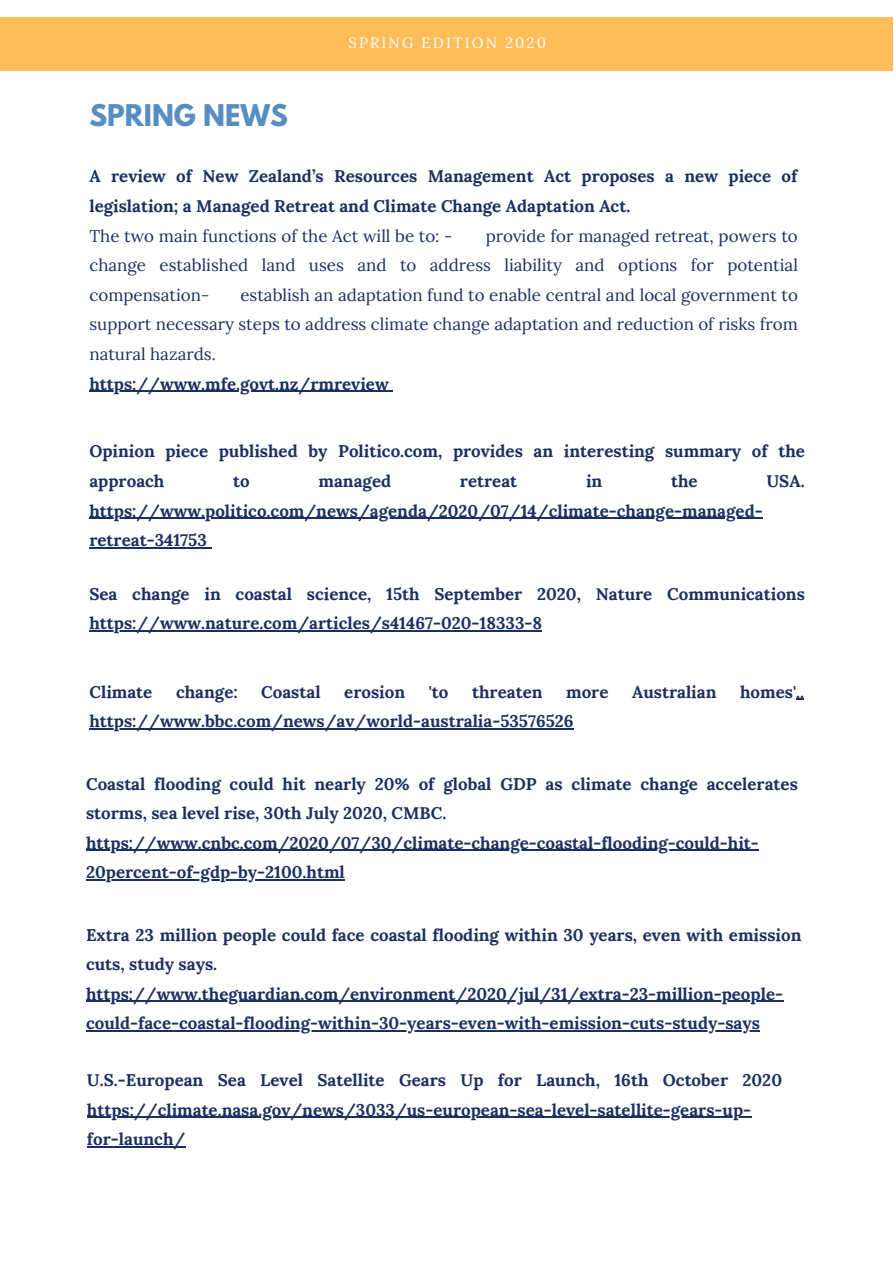
<style>
.page{position:relative;width:894px;height:1264px;background:#fff}
.page>*{position:absolute;margin:0;border:0;box-sizing:border-box;transform-origin:0 0}
.t1{font:700 26.55px "League Spartan";color:#568dc3}
.t2{font:700 16.95px/29.5px "Lora";color:#1b3062}
.t3{font:16.95px/29.5px "Lora";color:#1b3062;text-align:justify}
.t4{font:14.85px "Lora";letter-spacing:.14em;color:#fff}
</style>
<div class="page">
<div style="left:0;top:17px;width:892px;height:53px;background:#ffbd59"></div>
<hr style="left:89px;top:390px;width:299px;height:1px;background:#1b3062">
<hr style="left:89px;top:517px;width:673px;height:1px;background:#1b3062">
<hr style="left:89px;top:547px;width:118px;height:1px;background:#1b3062">
<hr style="left:89px;top:630px;width:453px;height:1px;background:#1b3062">
<hr style="left:89px;top:728px;width:484px;height:1px;background:#1b3062">
<hr style="left:86px;top:850px;width:672px;height:1px;background:#1b3062">
<hr style="left:86px;top:879px;width:259px;height:1px;background:#1b3062">
<hr style="left:86px;top:1000px;width:696px;height:1px;background:#1b3062">
<hr style="left:86px;top:1030px;width:673px;height:1px;background:#1b3062">
<hr style="left:87px;top:1116px;width:664px;height:1px;background:#1b3062">
<hr style="left:87px;top:1146px;width:98px;height:1px;background:#1b3062">
<h1 class="t1" style="left:89px;top:102px;width:200px">SPRING NEWS</h1>
<p class="t4" style="left:348px;top:33px;width:199px">SPRING EDITION 2020</p>
<p class="t2" style="left:89px;top:161px;width:709px">A review of New Zealand’s Resources Management Act proposes a new piece of legislation; a Managed Retreat and Climate Change Adaptation Act.</p>
<p class="t3" style="left:89px;top:220px;width:364px">The two main functions of the Act will be to: -</p>
<p class="t3" style="left:89px;top:220px;width:709px;text-indent:396px">provide for managed retreat, powers to change established land uses and to address liability and options for potential compensation-</p>
<p class="t3" style="left:89px;top:280px;width:709px;text-indent:151px">establish an adaptation fund to enable central and local government to support necessary steps to address climate change adaptation and reduction of risks from natural hazards.</p>
<p class="t2" style="left:89px;top:368px;width:301px">https://www.mfe.govt.nz/rmreview</p>
<p class="t2" style="left:89px;top:436px;width:716px">Opinion piece published by Politico.com, provides an interesting summary of the approach</p>
<p class="t2" style="left:233px;top:466px;width:18px">to</p>
<p class="t2" style="left:318px;top:466px;width:74px">managed</p>
<p class="t2" style="left:460px;top:466px;width:59px">retreat</p>
<p class="t2" style="left:586px;top:466px;width:18px">in</p>
<p class="t2" style="left:671px;top:466px;width:28px">the</p>
<p class="t2" style="left:766px;top:466px;width:40px">USA.</p>
<p class="t2" style="left:89px;top:495px;width:674px">https://www.politico.com/news/agenda/2020/07/14/climate-change-managed&shy;retreat-341753</p>
<p class="t2" style="left:89px;top:578px;width:716px">Sea change in coastal science, 15th September 2020, Nature Communications https://www.nature.com/articles/s41467-020-18333-8</p>
<p class="t2" style="left:89px;top:676px;width:64px">Climate</p>
<p class="t2" style="left:176px;top:676px;width:63px">change:</p>
<p class="t2" style="left:261px;top:676px;width:61px">Coastal</p>
<p class="t2" style="left:344px;top:676px;width:62px">erosion</p>
<p class="t2" style="left:428px;top:676px;width:21px">'to</p>
<p class="t2" style="left:472px;top:676px;width:72px">threaten</p>
<p class="t2" style="left:566px;top:676px;width:44px">more</p>
<p class="t2" style="left:632px;top:676px;width:86px">Australian</p>
<p class="t2" style="left:739px;top:676px;width:65px">homes'..</p>
<p class="t2" style="left:89px;top:706px;width:485px">https://www.bbc.com/news/av/world-australia-53576526</p>
<p class="t2" style="left:86px;top:768px;width:713px">Coastal flooding could hit nearly 20% of global GDP as climate change accelerates storms, sea level rise, 30th July 2020, CMBC. https://www.cnbc.com/2020/07/30/climate-change-coastal-flooding-could-hit-20percent-of-gdp-by-2100.html</p>
<p class="t2" style="left:86px;top:919px;width:716px">Extra 23 million people could face coastal flooding within 30 years, even with emission cuts, study says. https://www.theguardian.com/environment/2020/jul/31/extra-23-million-people&shy;could-face-coastal-flooding-within-30-years-even-with-emission-cuts-study-says</p>
<p class="t2" style="left:87px;top:1064px;width:696px">U.S.-European Sea Level Satellite Gears Up for Launch, 16th October 2020 https://climate.nasa.gov/news/3033/us-european-sea-level-satellite-gears-up&shy;for-launch/</p>
</div>
